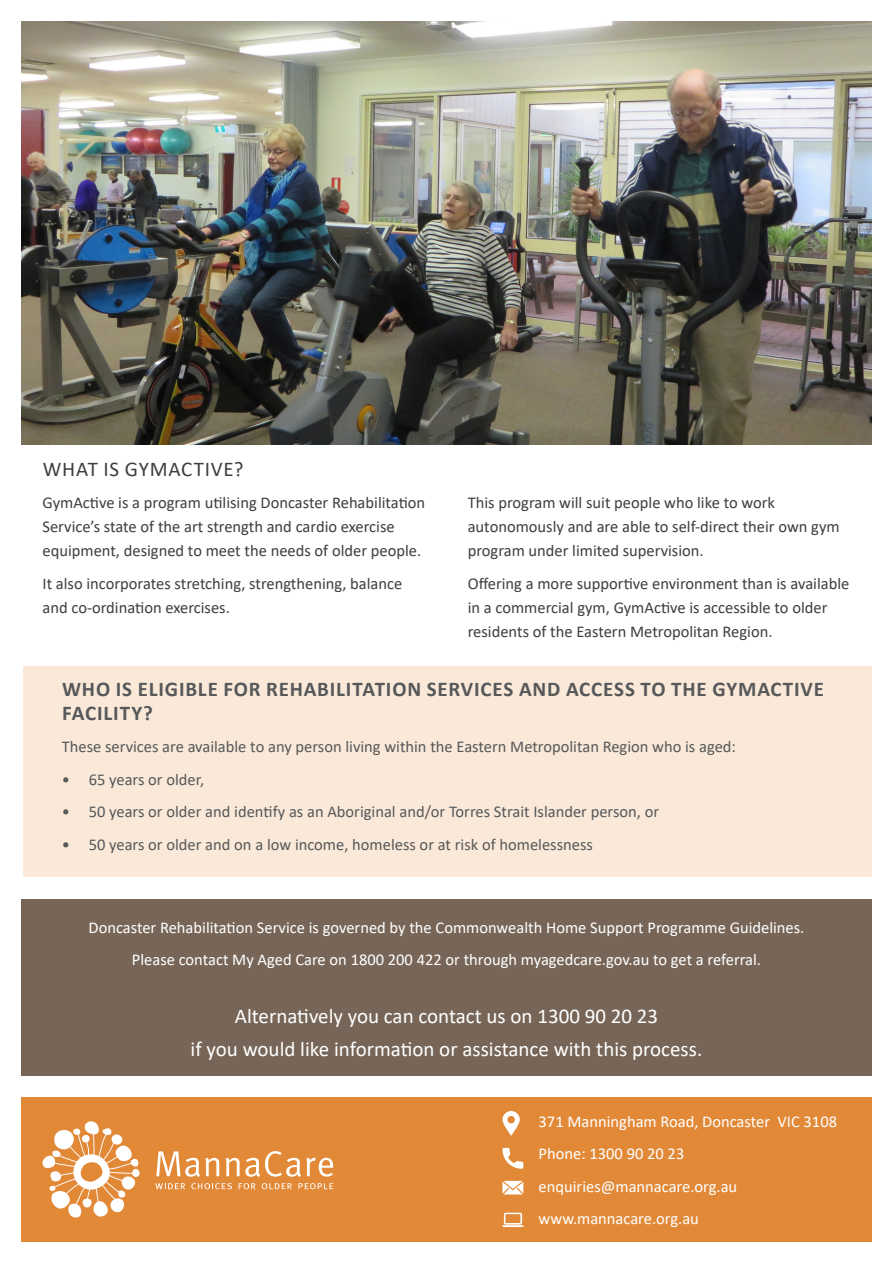
<style>
.page{position:relative;width:893px;height:1263px;background:#fff}
.page>*{position:absolute;margin:0;border:0;box-sizing:border-box;transform-origin:0 0}
.t1{font:21px "Calibri";color:#fff}
.t2{font:700 21px/24px "Calibri";letter-spacing:.035em;color:#57585a}
.t3{font:21px "Calibri";letter-spacing:.035em;color:#3e3e3f}
.t4{font:16.5px/24px "Calibri";color:#3e3e3f}
.t5{font:16.5px "Calibri";color:#fff}
.t6{font:16.5px "Calibri";color:#57585a}
</style>
<div class="page">
<div style="left:21px;top:900px;width:851px;height:176px;background:#776658"></div>
<div style="left:21px;top:1097px;width:851px;height:145px;background:#e28938"></div>
<svg style="left:155px;top:1183px;width:30px;height:6px"></svg>
<svg style="left:191px;top:1183px;width:41px;height:6px"></svg>
<svg style="left:239px;top:1183px;width:17px;height:6px"></svg>
<svg style="left:262px;top:1183px;width:30px;height:6px"></svg>
<svg style="left:298px;top:1183px;width:35px;height:6px"></svg>
<svg style="left:43px;top:1121px;width:95px;height:96px"></svg>
<svg style="left:156px;top:1151px;width:63px;height:26px"></svg>
<svg style="left:226px;top:1151px;width:107px;height:26px"></svg>
<svg style="left:502px;top:1111px;width:18px;height:25px"></svg>
<svg style="left:502px;top:1148px;width:21px;height:21px"></svg>
<svg style="left:502px;top:1181px;width:21px;height:13px"></svg>
<svg style="left:502px;top:1213px;width:21px;height:14px"></svg>
<div style="left:23px;top:666px;width:849px;height:210px;background:#fae9d8"></div>
<img style="left:21px;top:21px;width:851px;height:424px">
<p class="t3" style="left:43px;top:454px;width:202px">WHAT IS GYMACTIVE?</p>
<p class="t4" style="left:43px;top:490px;width:384px">GymActive is a program utilising Doncaster Rehabilitation<br>Service’s state of the art strength and cardio exercise equipment, designed to meet the needs of older people.</p>
<p class="t4" style="left:43px;top:571px;width:361px">It also incorporates stretching, strengthening, balance and co-ordination exercises.</p>
<p class="t4" style="left:468px;top:490px;width:373px">This program will suit people who like to work autonomously and are able to self-direct their own gym program under limited supervision.</p>
<p class="t4" style="left:468px;top:571px;width:383px">Offering a more supportive environment than is available in a commercial gym, GymActive is accessible to older residents of the Eastern Metropolitan Region.</p>
<p class="t2" style="left:62px;top:676px;width:763px">WHO IS ELIGIBLE FOR REHABILITATION SERVICES AND ACCESS TO THE GYMACTIVE<br>FACILITY?</p>
<p class="t6" style="left:62px;top:735px;width:676px">These services are available to any person living within the Eastern Metropolitan Region who is aged:</p>
<p class="t6" style="left:62px;top:768px;width:144px">• 65 years or older,</p>
<p class="t6" style="left:62px;top:800px;width:599px">• 50 years or older and identify as an Aboriginal and/or Torres Strait Islander person, or</p>
<p class="t6" style="left:62px;top:833px;width:533px">• 50 years or older and on a low income, homeless or at risk of homelessness</p>
<p class="t5" style="left:89px;top:915px;width:717px">Doncaster Rehabilitation Service is governed by the Commonwealth Home Support Programme Guidelines.</p>
<p class="t5" style="left:132px;top:948px;width:630px">Please contact My Aged Care on 1800 200 422 or through myagedcare.gov.au to get a referral.</p>
<p class="t1" style="left:235px;top:1001px;width:425px">Alternatively you can contact us on 1300 90 20 23</p>
<p class="t1" style="left:191px;top:1034px;width:513px">if you would like information or assistance with this process.</p>
<p class="t5" style="left:539px;top:1110px;width:300px">371 Manningham Road, Doncaster VIC 3108</p>
<p class="t5" style="left:539px;top:1142px;width:147px">Phone: 1300 90 20 23</p>
<p class="t5" style="left:539px;top:1175px;width:200px">enquiries@mannacare.org.au</p>
<p class="t5" style="left:539px;top:1207px;width:162px">www.mannacare.org.au</p>
</div>
